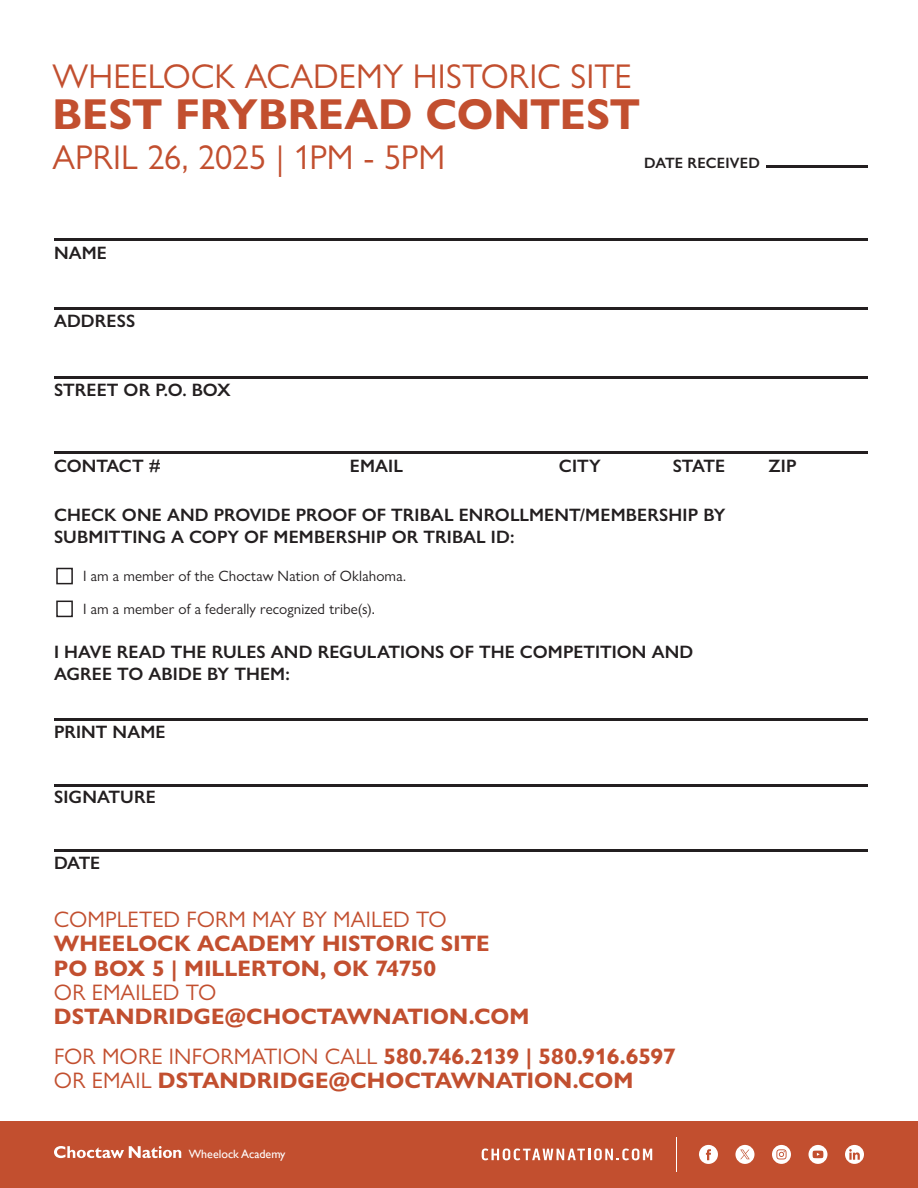
<style>
.page{position:relative;width:918px;height:1188px;background:#fff}
.page>*{position:absolute;margin:0;border:0;box-sizing:border-box;transform-origin:0 0}
.t1{font:700 43.5px "Gill Sans Nova";color:#c24f2f}
.t2{font:34.5px "Gill Sans Nova";color:#c24f2f}
.CTA_2{font:700 22.5px/24px "Gill Sans Nova";color:#c24f2f}
.CTA_2-2{font:22.5px "Gill Sans Nova";letter-spacing:.005em;color:#c24f2f}
.t3{font:600 18px/21.6px "Gill Sans Nova";letter-spacing:.005em;color:#231f20}
.Bullets_1_Blue{font:15px "Gill Sans Nova";letter-spacing:.005em;color:#231f20}
.t4{font:600 15px "Gill Sans Nova";letter-spacing:.015em;color:#231f20}
.t5{font:12px "Gill Sans";color:#fff}
.s1{font-size:16.5px}
.s2{font-weight:400}
</style>
<div class="page">
<div style="left:0;top:1121px;width:918px;height:67px;background:#c24f2f"></div>
<svg style="left:54px;top:1146px;width:127px;height:12px"></svg>
<svg style="left:482px;top:1148px;width:170px;height:12px"></svg>
<hr style="left:676px;top:1137px;width:1px;height:34px;background:#fff">
<svg style="left:699px;top:1145px;width:19px;height:19px"></svg>
<svg style="left:809px;top:1145px;width:18px;height:19px"></svg>
<svg style="left:772px;top:1145px;width:19px;height:19px"></svg>
<svg style="left:735px;top:1145px;width:19px;height:19px"></svg>
<svg style="left:845px;top:1145px;width:19px;height:19px"></svg>
<hr style="left:54px;top:307px;width:813px;height:3px;background:#231f20">
<hr style="left:54px;top:376px;width:813px;height:2px;background:#231f20">
<hr style="left:54px;top:238px;width:813px;height:3px;background:#231f20">
<hr style="left:54px;top:718px;width:813px;height:3px;background:#231f20">
<hr style="left:54px;top:784px;width:813px;height:2px;background:#231f20">
<hr style="left:54px;top:849px;width:813px;height:3px;background:#231f20">
<div style="left:56px;top:568px;width:17px;height:16px;border:2px solid #231f20"></div>
<div style="left:56px;top:601px;width:17px;height:16px;border:2px solid #231f20"></div>
<hr style="left:54px;top:451px;width:813px;height:3px;background:#231f20">
<hr style="left:766px;top:165px;width:101px;height:3px;background:#231f20">
<h1 class="t2" style="left:52px;top:55px;width:581px">WHEELOCK ACADEMY HISTORIC SITE</h1>
<h2 class="t1" style="left:52px;top:87px;width:589px">BEST FRYBREAD CONTEST</h2>
<h2 class="t2" style="left:52px;top:136px;width:394px">APRIL 26, 2025 | 1PM - 5PM</h2>
<h3 class="t4" style="left:644px;top:154px;width:117px">DATE RECEIVED</h3>
<h3 class="t3" style="left:54px;top:242px;width:55px">NAME</h3>
<h3 class="t3" style="left:54px;top:310px;width:83px">ADDRESS</h3>
<h3 class="t3" style="left:54px;top:379px;width:178px">STREET OR P.O. BOX</h3>
<h3 class="t3" style="left:54px;top:455px;width:108px">CONTACT #</h3>
<h3 class="t3" style="left:350px;top:455px;width:55px">EMAIL</h3>
<h3 class="t3" style="left:559px;top:455px;width:44px">CITY</h3>
<h3 class="t3" style="left:673px;top:455px;width:54px">STATE</h3>
<h3 class="t3" style="left:769px;top:455px;width:29px">ZIP</h3>
<h3 class="t3" style="left:54px;top:504px;width:673px">CHECK ONE AND PROVIDE PROOF OF TRIBAL ENROLLMENT/MEMBERSHIP BY<br>SUBMITTING A COPY OF MEMBERSHIP OR TRIBAL ID:</h3>
<p class="Bullets_1_Blue" style="left:83px;top:567px;width:324px">I am a member of the Choctaw Nation of Oklahoma.</p>
<p class="Bullets_1_Blue" style="left:83px;top:600px;width:293px">I am a member of a federally recognized tribe(s)<span class="s1">.</span></p>
<h3 class="t3" style="left:54px;top:641px;width:641px">I HAVE READ THE RULES AND REGULATIONS OF THE COMPETITION AND<br>AGREE TO ABIDE BY THEM:</h3>
<h3 class="t3" style="left:54px;top:721px;width:113px">PRINT NAME</h3>
<h3 class="t3" style="left:54px;top:786px;width:103px">SIGNATURE</h3>
<h3 class="t3" style="left:54px;top:852px;width:48px">DATE</h3>
<p class="CTA_2-2" style="left:54px;top:906px;width:394px">COMPLETED FORM MAY BY MAILED TO</p>
<p class="CTA_2" style="left:54px;top:932px;width:437px">WHEELOCK ACADEMY HISTORIC SITE</p>
<p class="CTA_2" style="left:54px;top:956px;width:384px">PO BOX 5 | MILLERTON, OK 74750</p>
<p class="CTA_2" style="left:54px;top:980px;width:477px"><span class="s2">OR EMAILED TO<br></span>DSTANDRIDGE@CHOCTAWNATION.COM</p>
<p class="CTA_2" style="left:54px;top:1045px;width:623px"><span class="s2">FOR MORE INFORMATION CALL</span> 580.746.2139 | 580.916.6597</p>
<p class="CTA_2" style="left:54px;top:1069px;width:581px"><span class="s2">OR EMAIL</span> DSTANDRIDGE@CHOCTAWNATION.COM</p>
<p class="t5" style="left:189px;top:1147px;width:98px">Wheelock Academy</p>
</div>
